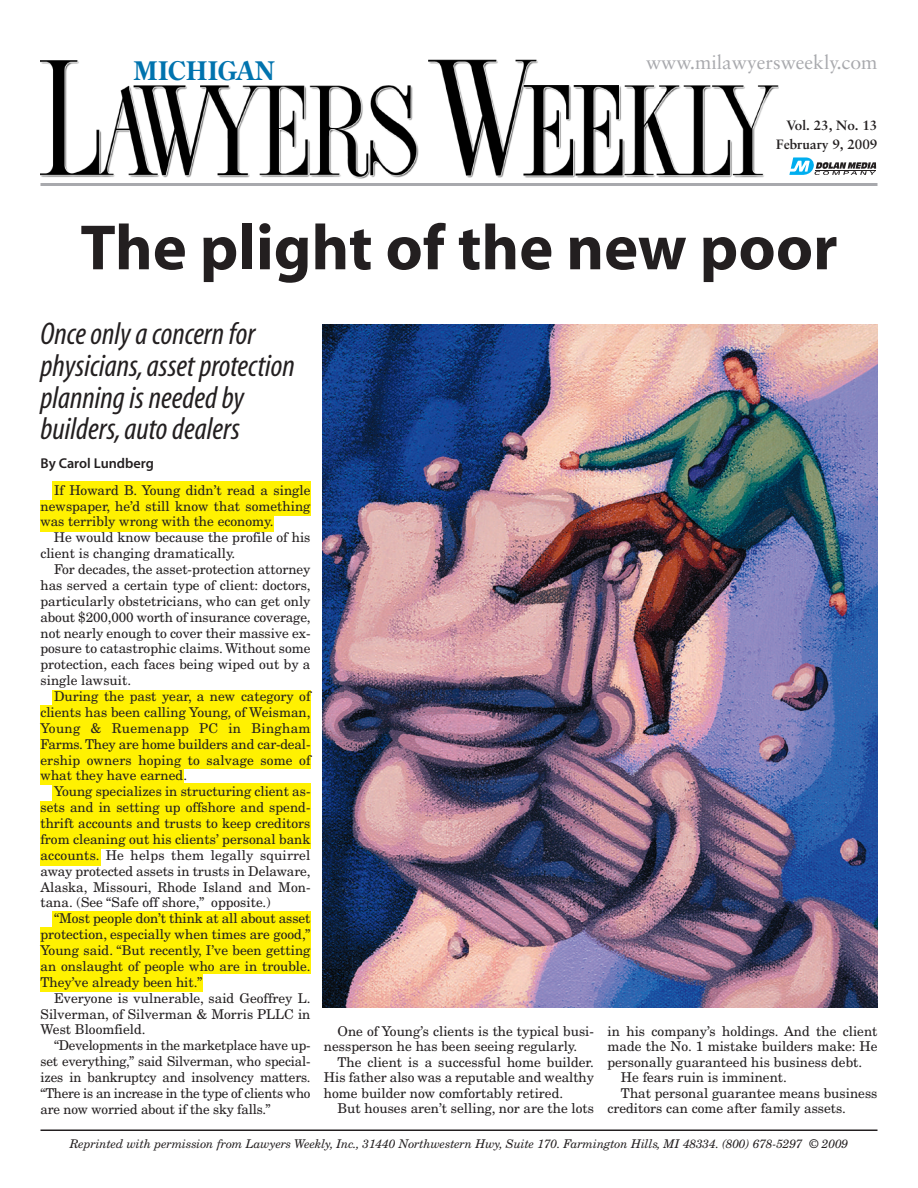
<style>
.page{position:relative;width:918px;height:1188px;background:#fff}
.page>*{position:absolute;margin:0;border:0;box-sizing:border-box;transform-origin:0 0}
.t1{font:700 64.5px "Myriad";color:#231f20}
.t2{font:italic condensed 31.5px/31.8px "Myriad";color:#231f20}
.t3{font:700 25.5px "Century Old Style";letter-spacing:.015em;color:#0073ae}
.t4{font:19.5px "Sabon";color:#a8a9ad}
.t5{font:600 14.25px "Myriad Pro";color:#231f20}
.t6{font:13.5px/15.9px "New Century Schlbk";color:#231f20;text-align:justify}
.t7{font:700 13.5px "Sabon";color:#231f20}
.t8{font:italic 12px "New Century Schlbk";letter-spacing:-.01em;color:#231f20}
</style>
<div class="page">
<div style="left:52px;top:481px;width:259px;height:35px;background:#fff101"></div>
<div style="left:40px;top:500px;width:234px;height:31px;background:#fff101"></div>
<div style="left:52px;top:690px;width:259px;height:78px;background:#fff101"></div>
<div style="left:52px;top:911px;width:259px;height:63px;background:#fff101"></div>
<div style="left:40px;top:927px;width:163px;height:64px;background:#fff101"></div>
<div style="left:52px;top:783px;width:259px;height:66px;background:#fff101"></div>
<div style="left:40px;top:705px;width:144px;height:79px;background:#fff101"></div>
<div style="left:40px;top:801px;width:61px;height:64px;background:#fff101"></div>
<img style="left:40px;top:59px;width:738px;height:120px">
<hr style="left:40px;top:1130px;width:838px;height:1px;background:#231f20">
<hr style="left:40px;top:183px;width:838px;height:3px;background:#a8a9ad">
<svg style="left:789px;top:158px;width:87px;height:17px"></svg>
<img style="left:322px;top:325px;width:556px;height:682px">
<h3 class="t3" style="left:133px;top:56px;width:143px">MICHIGAN</h3>
<h3 class="t4" style="left:646px;top:54px;width:233px">www.milawyersweekly.com</h3>
<p class="t7" style="left:787px;top:120px;width:92px">Vol. 23, No. 13</p>
<p class="t7" style="left:776px;top:139px;width:103px">February 9, 2009</p>
<h1 class="t1" style="left:80px;top:223px;width:759px">The plight of the new poor</h1>
<h2 class="t2" style="left:40px;top:320px;width:256px">Onceonlyaconcernfor physicians,assetprotection planningisneededby builders,autodealers</h2>
<p class="t5" style="left:40px;top:458px;width:115px">By Carol Lundberg</p>
<p class="t6" style="left:40px;top:483px;width:272px;text-indent:14px">If Howard B. Young didn’t read a single newspaper, he’d still know that something was terribly wrong with the economy.</p>
<p class="t6" style="left:41px;top:531px;width:272px;text-indent:13px">He would know because the profile of his client is changing dramatically.</p>
<p class="t6" style="left:40px;top:563px;width:272px;text-indent:14px">For decades, the asset-protection attorney has served a certain type of client: doctors, particularly obstetricians, who can get only about $200,000 worth of insurance coverage, not nearly enough to cover their massive ex&shy;posure to catastrophic claims. Without some protection, each faces being wiped out by a single lawsuit.</p>
<p class="t6" style="left:41px;top:690px;width:272px;text-indent:14px">During the past year, a new category of clients has been calling Young, of Weisman, Young &amp; Ruemenapp PC in Bingham Farms. They are home builders and car-deal&shy;ership owners hoping to salvage some of what they have earned.</p>
<p class="t6" style="left:41px;top:785px;width:272px;text-indent:13px">Young specializes in structuring client as&shy;sets and in setting up offshore and spend&shy;thrift accounts and trusts to keep creditors from cleaning out his clients’ personal bank accounts. He helps them legally squirrel away protected assets in trusts in Delaware, Alaska, Missouri, Rhode Island and Mon&shy;tana. (See “Safe off shore,” opposite.)</p>
<p class="t6" style="left:41px;top:912px;width:272px;text-indent:13px">“Most people don’t think at all about asset protection, especially when times are good,” Young said. “But recently, I’ve been getting an onslaught of people who are in trouble.<br>They’ve already been hit.”</p>
<p class="t6" style="left:41px;top:991px;width:272px;text-indent:14px">Everyone is vulnerable, said Geoffrey L.<br>Silverman, of Silverman &amp; Morris PLLC in West Bloomfield.</p>
<p class="t6" style="left:41px;top:1039px;width:272px;text-indent:13px">“Developments in the marketplace have up&shy;set everything,” said Silverman, who special&shy;izes in bankruptcy and insolvency matters. “There is an increase in the type of clients who are now worried about if the sky falls.”</p>
<p class="t6" style="left:607px;top:1024px;width:272px">in his company’s holdings. And the client</p>
<p class="t6" style="left:607px;top:1040px;width:272px">made the No. 1 mistake builders make: He</p>
<p class="t6" style="left:607px;top:1055px;width:256px">personally guaranteed his business debt.</p>
<p class="t6" style="left:621px;top:1071px;width:167px">He fears ruin is imminent.</p>
<p class="t6" style="left:621px;top:1087px;width:258px">That personal guarantee means business</p>
<p class="t6" style="left:607px;top:1102px;width:240px">creditors can come after family assets.</p>
<p class="t8" style="left:70px;top:1139px;width:780px">Reprinted with permission from Lawyers Weekly, Inc., 31440 Northwestern Hwy, Suite 170. Farmington Hills, MI 48334. (800) 678-5297 © 2009</p>
<p class="t6" style="left:324px;top:1025px;width:272px;line-height:15.5px;text-indent:14px">One of Young’s clients is the typical busi&shy;nessperson he has been seeing regularly.</p>
<p class="t6" style="left:324px;top:1056px;width:272px;text-indent:14px">The client is a successful home builder.<br>His father also was a reputable and wealthy home builder now comfortably retired.</p>
<p class="t6" style="left:337px;top:1102px;width:258px">But houses aren’t selling, nor are the lots</p>
</div>
